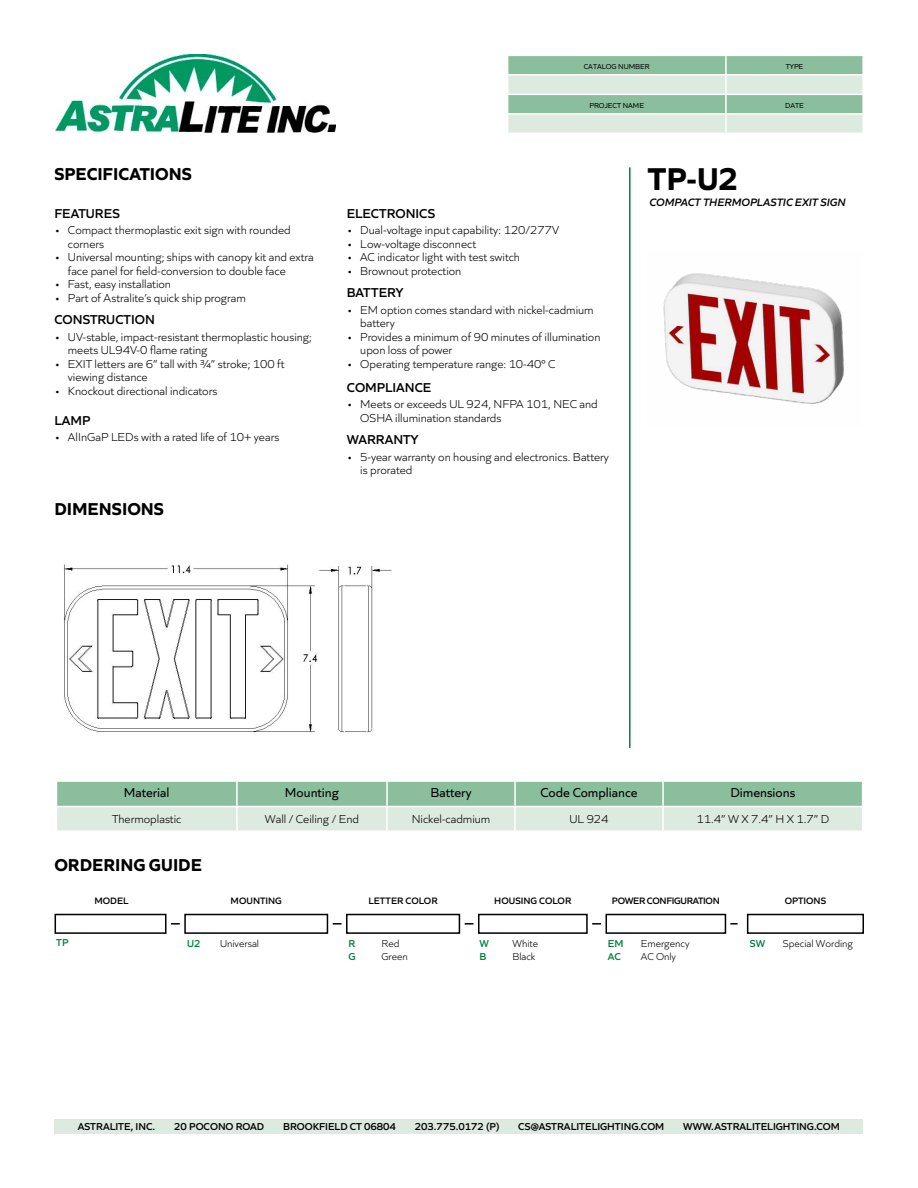
<style>
.page{position:relative;width:918px;height:1188px;background:#fff}
.page>*{position:absolute;margin:0;border:0;box-sizing:border-box;transform-origin:0 0}
.t1{font:700 33px "Quiet Sans";color:#000}
.t2{font:700 18px "Quiet Sans";color:#000}
.t3{font:600 13.5px "Quiet Sans";color:#000}
.t4{font:13.5px "Quiet Sans";color:#000}
.t5{font:300 12px/13.5px "Quiet Sans";color:#000}
.t6{font:italic 600 11.25px "Quiet Sans";color:#000}
.t7{font:600 10.5px "Quiet Sans";color:#000}
.t8{font:300 10.5px "Quiet Sans";color:#000}
.t9{font:600 10.5px "Quiet Sans";color:#00813e}
.t10{font:600 9.75px "Quiet Sans";color:#000}
.t11{font:600 9.75px "Quiet Sans";letter-spacing:-.03em;color:#000}
.t12{font:7.5px "Quiet Sans";color:#000}
</style>
<div class="page">
<img style="left:663px;top:273px;width:181px;height:131px">
<img style="left:64px;top:564px;width:328px;height:168px">
<svg style="left:56px;top:781px;width:807px;height:49px;background:#b7d6c1"></svg>
<div style="left:55px;top:1119px;width:808px;height:15px;background:#dceae0"></div>
<hr style="left:629px;top:167px;width:2px;height:581px;background:#00813e">
<div style="left:55px;top:914px;width:111px;height:20px;border:2px solid #000"></div>
<div style="left:184px;top:914px;width:144px;height:20px;border:2px solid #000"></div>
<div style="left:346px;top:914px;width:114px;height:20px;border:2px solid #000"></div>
<div style="left:478px;top:914px;width:110px;height:20px;border:2px solid #000"></div>
<div style="left:606px;top:914px;width:120px;height:20px;border:2px solid #000"></div>
<svg style="left:171px;top:923px;width:9px;height:2px"></svg>
<svg style="left:333px;top:923px;width:9px;height:2px"></svg>
<svg style="left:465px;top:923px;width:8px;height:2px"></svg>
<svg style="left:592px;top:923px;width:9px;height:2px"></svg>
<img style="left:55px;top:54px;width:280px;height:79px">
<svg style="left:508px;top:56px;width:355px;height:77px;background:#b8d7c3"></svg>
<div style="left:747px;top:914px;width:117px;height:20px;border:2px solid #000"></div>
<svg style="left:730px;top:923px;width:8px;height:2px"></svg>
<h2 class="t2" style="left:54px;top:160px;width:139px">SPECIFICATIONS</h2>
<p class="t3" style="left:54px;top:203px;width:67px">FEATURES</p>
<p class="t5" style="left:68px;top:223px;width:224px;text-indent:-14px">• Compact thermoplastic exit sign with rounded corners</p>
<p class="t5" style="left:68px;top:250px;width:247px;text-indent:-14px">• Universal mounting; ships with canopy kit and extra face panel for field-conversion to double face</p>
<p class="t5" style="left:54px;top:277px;width:118px">• Fast, easy installation</p>
<p class="t5" style="left:54px;top:290px;width:193px">• Part of Astralite’s quick ship program</p>
<p class="t3" style="left:54px;top:309px;width:102px">CONSTRUCTION</p>
<p class="t5" style="left:68px;top:329px;width:246px;text-indent:-14px">• UV-stable, impact-resistant thermoplastic housing; meets UL94V-0 flame rating</p>
<p class="t5" style="left:68px;top:356px;width:218px;text-indent:-14px">• EXIT letters are 6” tall with ¾” stroke; 100 ft viewing distance</p>
<p class="t5" style="left:54px;top:383px;width:165px">• Knockout directional indicators</p>
<p class="t3" style="left:54px;top:410px;width:38px">LAMP</p>
<p class="t5" style="left:54px;top:430px;width:227px">• AlInGaP LEDs with a rated life of 10+ years</p>
<h2 class="t2" style="left:54px;top:495px;width:111px">DIMENSIONS</h2>
<p class="t12" style="left:584px;top:61px;width:67px">CATALOG NUMBER</p>
<p class="t12" style="left:786px;top:61px;width:19px">TYPE</p>
<p class="t12" style="left:589px;top:100px;width:56px">PROJECT NAME</p>
<p class="t12" style="left:785px;top:100px;width:20px">DATE</p>
<p class="t3" style="left:347px;top:203px;width:90px">ELECTRONICS</p>
<p class="t5" style="left:347px;top:223px;width:214px">• Dual-voltage input capability: 120/277V</p>
<p class="t5" style="left:347px;top:236px;width:131px">• Low-voltage disconnect</p>
<p class="t5" style="left:347px;top:250px;width:175px">• AC indicator light with test switch</p>
<p class="t5" style="left:347px;top:263px;width:116px">• Brownout protection</p>
<p class="t3" style="left:347px;top:282px;width:58px">BATTERY</p>
<p class="t5" style="left:360px;top:302px;width:235px;text-indent:-14px">• EM option comes standard with nickel-cadmium battery</p>
<p class="t5" style="left:360px;top:329px;width:242px;text-indent:-14px">• Provides a minimum of 90 minutes of illumination upon loss of power</p>
<p class="t5" style="left:347px;top:356px;width:210px">• Operating temperature range: 10-40° C</p>
<p class="t3" style="left:347px;top:377px;width:86px">COMPLIANCE</p>
<p class="t5" style="left:360px;top:397px;width:239px;text-indent:-14px">• Meets or exceeds UL 924, NFPA 101, NEC and<br>OSHA illumination standards</p>
<p class="t3" style="left:347px;top:429px;width:73px">WARRANTY</p>
<p class="t5" style="left:360px;top:449px;width:250px;text-indent:-14px">• 5-year warranty on housing and electronics. Battery is prorated</p>
<h1 class="t1" style="left:648px;top:153px;width:92px">TP-U2</h1>
<p class="t6" style="left:649px;top:193px;width:198px">COMPACT THERMOPLASTIC EXIT SIGN</p>
<p class="t4" style="left:124px;top:783px;width:47px">Material</p>
<p class="t4" style="left:285px;top:783px;width:56px">Mounting</p>
<p class="t4" style="left:431px;top:783px;width:42px">Battery</p>
<p class="t4" style="left:540px;top:783px;width:99px">Code Compliance</p>
<p class="t4" style="left:730px;top:783px;width:66px">Dimensions</p>
<p class="t5" style="left:112px;top:811px;width:71px">Thermoplastic</p>
<p class="t5" style="left:265px;top:811px;width:96px">Wall / Ceiling / End</p>
<p class="t5" style="left:412px;top:811px;width:80px">Nickel-cadmium</p>
<p class="t5" style="left:569px;top:811px;width:41px">UL 924</p>
<p class="t5" style="left:696px;top:811px;width:134px">11.4” W X 7.4” H X 1.7” D</p>
<h2 class="t2" style="left:54px;top:850px;width:149px">ORDERING GUIDE</h2>
<p class="t10" style="left:94px;top:894px;width:35px">MODEL</p>
<p class="t10" style="left:231px;top:894px;width:53px">MOUNTING</p>
<p class="t10" style="left:494px;top:894px;width:79px">HOUSING COLOR</p>
<p class="t11" style="left:612px;top:894px;width:109px">POWER CONFIGURATION</p>
<p class="t9" style="left:56px;top:934px;width:14px">TP</p>
<p class="t9" style="left:187px;top:936px;width:15px">U2</p>
<p class="t8" style="left:220px;top:936px;width:41px">Universal</p>
<p class="t9" style="left:480px;top:936px;width:11px">W</p>
<p class="t8" style="left:513px;top:936px;width:27px">White</p>
<p class="t9" style="left:480px;top:949px;width:8px">B</p>
<p class="t8" style="left:513px;top:949px;width:24px">Black</p>
<p class="t10" style="left:368px;top:894px;width:71px">LETTER COLOR</p>
<p class="t9" style="left:348px;top:936px;width:8px">R</p>
<p class="t8" style="left:381px;top:936px;width:19px">Red</p>
<p class="t9" style="left:348px;top:949px;width:9px">G</p>
<p class="t8" style="left:381px;top:949px;width:28px">Green</p>
<p class="t9" style="left:608px;top:936px;width:17px">EM</p>
<p class="t8" style="left:641px;top:936px;width:50px">Emergency</p>
<p class="t9" style="left:608px;top:949px;width:14px">AC</p>
<p class="t8" style="left:641px;top:949px;width:37px">AC Only</p>
<p class="t10" style="left:785px;top:894px;width:43px">OPTIONS</p>
<p class="t9" style="left:750px;top:936px;width:17px">SW</p>
<p class="t8" style="left:783px;top:936px;width:72px">Special Wording</p>
<p class="t7" style="left:78px;top:1119px;width:79px">ASTRALITE, INC.</p>
<p class="t7" style="left:174px;top:1119px;width:92px">20 POCONO ROAD</p>
<p class="t7" style="left:283px;top:1119px;width:114px">BROOKFIELD CT 06804</p>
<p class="t7" style="left:415px;top:1119px;width:86px">203.775.0172 (P)</p>
<p class="t7" style="left:518px;top:1119px;width:148px">CS@ASTRALITELIGHTING.COM</p>
<p class="t7" style="left:683px;top:1119px;width:158px">WWW.ASTRALITELIGHTING.COM</p>
</div>
